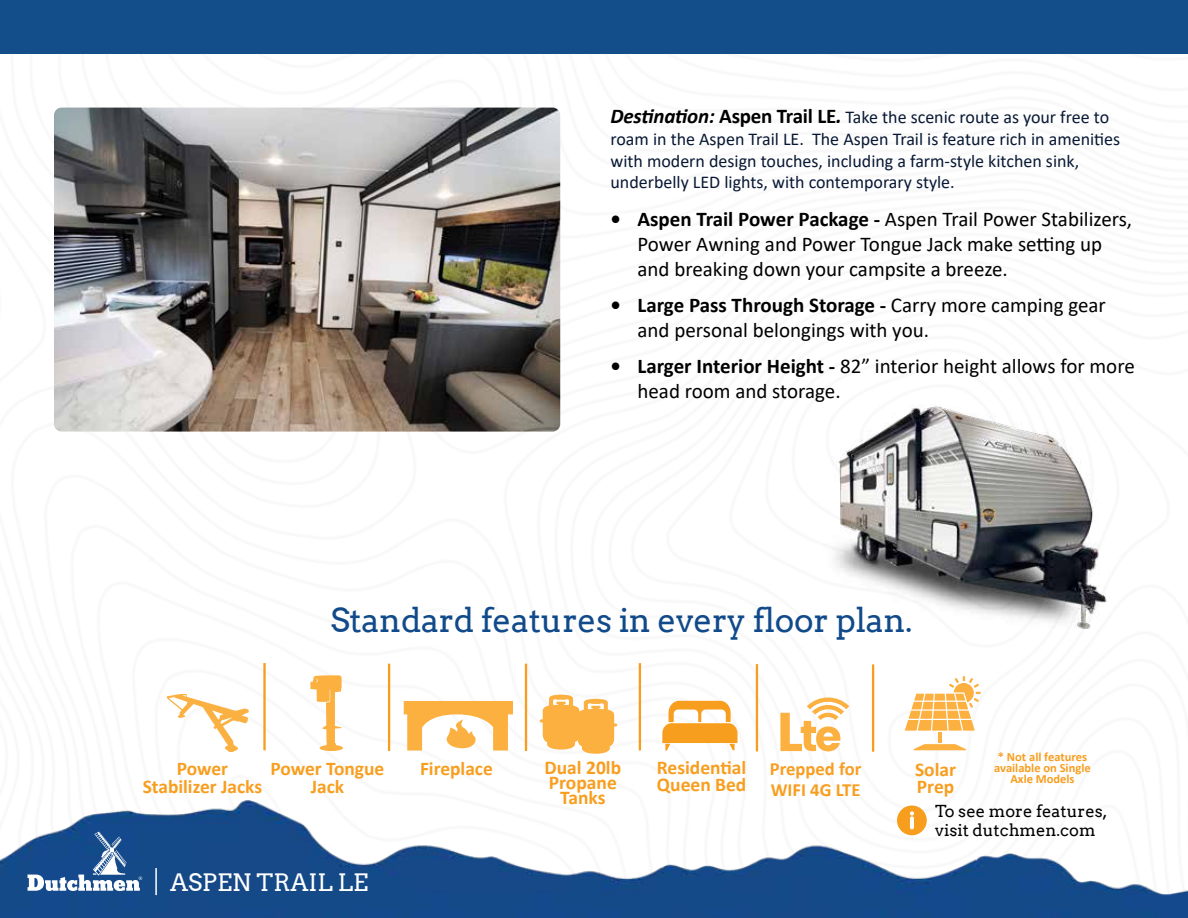
<style>
.page{position:relative;width:1188px;height:918px;background:#fff}
.page>*{position:absolute;margin:0;border:0;box-sizing:border-box;transform-origin:0 0}
.t1{font:33px "Arvo";letter-spacing:-.01em;color:#114a8a}
.t2{font:24px "Arvo";color:#fff}
.t3{font:21px/25.2px "Calibri";color:#000}
.t4{font:700 19.5px/15px "Calibri";color:#f89e1f}
.t5{font:700 19.35px/17.4px "Calibri";color:#f89e1f;text-align:center}
.t6{font:700 18.6px/20.9px "Calibri";color:#f89e1f}
.t7{font:18px/21.6px "Calibri";color:#081834}
.t8{font:16.5px/19.5px "Arvo";color:#000}
.t9{font:700 12.45px/11.2px "Calibri";color:#f89e1f;text-align:center}
.s1{font-weight:700;font-style:italic;font-size:21px;color:#000}
.s2{font-weight:700;font-size:21px;color:#000}
.s3{font-weight:700}
</style>
<div class="page">
<img style="left:0;top:800px;width:1188px;height:118px">
<div style="left:0;top:0;width:1188px;height:54px;background:#134d8a"></div>
<img style="left:54px;top:108px;width:506px;height:324px">
<div style="left:897px;top:806px;width:30px;height:29px;background:#f89e1f;border-radius:50%"></div>
<svg style="left:910px;top:811px;width:4px;height:18px"></svg>
<svg style="left:28px;top:832px;width:114px;height:59px"></svg>
<hr style="left:155px;top:868px;width:2px;height:27px;background:#fff">
<img style="left:831px;top:406px;width:276px;height:270px">
<svg style="left:404px;top:701px;width:109px;height:50px"></svg>
<svg style="left:780px;top:697px;width:69px;height:54px"></svg>
<hr style="left:388px;top:664px;width:2px;height:87px;background:#f89e1f">
<hr style="left:525px;top:664px;width:2px;height:87px;background:#f89e1f">
<hr style="left:639px;top:663px;width:2px;height:87px;background:#f89e1f">
<hr style="left:756px;top:664px;width:2px;height:87px;background:#f89e1f">
<svg style="left:167px;top:694px;width:82px;height:57px"></svg>
<hr style="left:263px;top:663px;width:3px;height:87px;background:#f89e1f">
<hr style="left:872px;top:664px;width:2px;height:88px;background:#f89e1f">
<svg style="left:310px;top:675px;width:33px;height:76px"></svg>
<svg style="left:540px;top:695px;width:77px;height:59px"></svg>
<svg style="left:662px;top:701px;width:76px;height:50px"></svg>
<svg style="left:913px;top:744px;width:53px;height:6px"></svg>
<hr style="left:938px;top:732px;width:4px;height:11px;background:#fbb040">
<svg style="left:905px;top:676px;width:76px;height:55px"></svg>
<p class="t7" style="left:610px;top:106px;width:511px"><span class="s1">Destination:</span> <span class="s2">Aspen Trail LE</span><span class="s1">.</span> Take the scenic route as your free to roam in the Aspen Trail LE. The Aspen Trail is feature rich in amenities with modern design touches, including a farm-style kitchen sink, underbelly LED lights, with contemporary style.</p>
<p class="t3" style="left:638px;top:205px;width:496px;text-indent:-27px"><span class="s3">• Aspen Trail Power Package -</span> Aspen Trail Power Stabilizers,<br>Power Awning and Power Tongue Jack make setting up and breaking down your campsite a breeze.</p>
<p class="t3" style="left:638px;top:292px;width:470px;text-indent:-27px"><span class="s3">• Large Pass Through Storage -</span> Carry more camping gear and personal belongings with you.</p>
<p class="t3" style="left:638px;top:353px;width:499px;text-indent:-27px"><span class="s3">• Larger Interior Height -</span> 82” interior height allows for more head room and storage.</p>
<h1 class="t1" style="left:330px;top:600px;width:584px">Standard features in every floor plan.</h1>
<p class="t4" style="left:545px;top:760px;width:78px;text-align:center">Dual 20lb<br>Propane<br>Tanks</p>
<p class="t4" style="left:657px;top:759px;width:91px;line-height:16.5px">Residential<br>Queen Bed</p>
<p class="t4" style="left:915px;top:761px;width:43px;line-height:16.5px">Solar<br>Prep</p>
<p class="t9" style="left:994px;top:751px;width:98px">* Not all features available on Single<br>Axle Models</p>
<p class="t5" style="left:177px;top:760px;width:53px">Power</p>
<p class="t5" style="left:420px;top:759px;width:74px">Fireplace</p>
<p class="t5" style="left:143px;top:777px;width:121px">Stabilizer Jacks</p>
<p class="t5" style="left:270px;top:760px;width:115px">Power Tongue<br>Jack</p>
<p class="t6" style="left:770px;top:758px;width:93px">Prepped for<br>WIFI 4G LTE</p>
<p class="t8" style="left:935px;top:801px;width:174px">To see more features, visit dutchmen.com</p>
<p class="t2" style="left:170px;top:868px;width:200px">ASPEN TRAIL LE</p>
</div>
